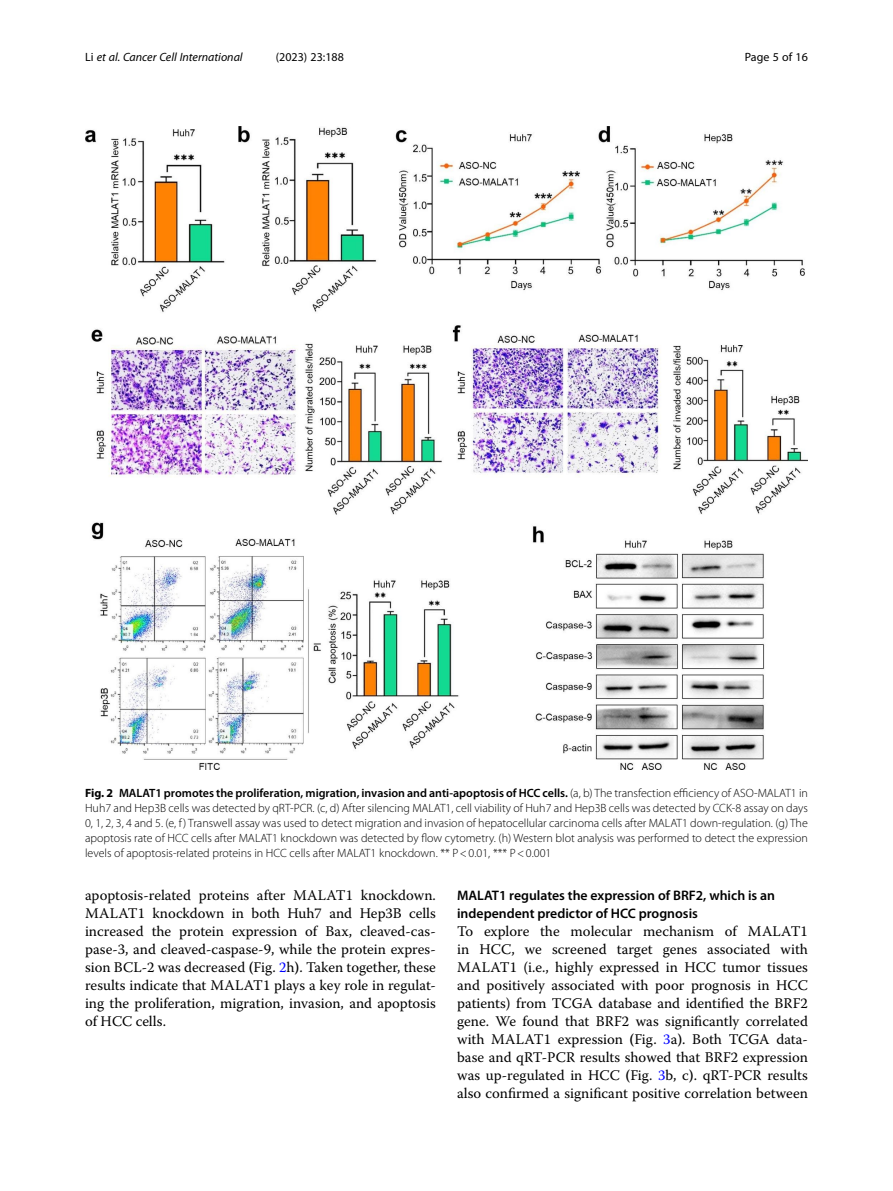
<style>
.page{position:relative;width:893px;height:1191px;background:#fff}
.page>*{position:absolute;margin:0;border:0;box-sizing:border-box;transform-origin:0 0}
.Body_Text{font:14.7px/18px "Warnock Pro";color:#000;text-align:justify}
.Head_2{font:600 13.8px/18px "Myriad Pro";color:#000}
.Figure_Caption{font:300 12px/15px "Myriad Pro";color:#000;text-align:justify}
.t1{font:italic 12px "Myriad Pro";color:#000}
.t2{font:12px "Myriad Pro";color:#000}
.s1{font-style:normal}
.s2{font-weight:700}
.s3{font-weight:600}
.s4{color:#00f}
</style>
<div class="page">
<img style="left:85px;top:126px;width:723px;height:644px">
<p class="t1" style="left:85px;top:50px;width:159px"><span class="s1">Li</span> et al. Cancer Cell International</p>
<p class="t2" style="left:276px;top:50px;width:70px">(2023) 23:188</p>
<p class="t2" style="left:745px;top:50px;width:65px">Page 5 of 16</p>
<p class="Figure_Caption" style="left:85px;top:785px;width:724px"><span class="s2">Fig. 2</span> <span class="s3">MALAT1 promotes the proliferation, migration, invasion and anti-apoptosis of HCC cells.</span> (a, b) The transfection efficiency of ASO-MALAT1 in Huh7 and Hep3B cells was detected by qRT-PCR. (c, d) After silencing MALAT1, cell viability of Huh7 and Hep3B cells was detected by CCK-8 assay on days 0, 1, 2, 3, 4 and 5. (e, f ) Transwell assay was used to detect migration and invasion of hepatocellular carcinoma cells after MALAT1 down-regulation. (g) The apoptosis rate of HCC cells after MALAT1 knockdown was detected by flow cytometry. (h) Western blot analysis was performed to detect the expression levels of apoptosis-related proteins in HCC cells after MALAT1 knockdown. ** P&lt;0.01, *** P&lt;0.001</p>
<p class="Body_Text" style="left:85px;top:886px;width:352px">apoptosis-related proteins after MALAT1 knockdown.<br>MALAT1 knockdown in both Huh7 and Hep3B cells increased the protein expression of Bax, cleaved-cas&shy;pase-3, and cleaved-caspase-9, while the protein expres&shy;sion BCL-2 was decreased <span class="s3">(</span>Fig. <span class="s4">2</span>h<span class="s3">)</span>. Taken together, these results indicate that MALAT1 plays a key role in regulat&shy;ing the proliferation, migration, invasion, and apoptosis of HCC cells.</p>
<p class="Head_2" style="left:457px;top:886px;width:319px">MALAT1 regulates the expression of BRF2, which is an independent predictor of HCC prognosis</p>
<p class="Body_Text" style="left:457px;top:922px;width:352px">To explore the molecular mechanism of MALAT1 in HCC, we screened target genes associated with MALAT1 (i.e., highly expressed in HCC tumor tissues and positively associated with poor prognosis in HCC patients) from TCGA database and identified the BRF2 gene. We found that BRF2 was significantly correlated with MALAT1 expression <span class="s3">(</span>Fig. <span class="s4">3</span>a<span class="s3">)</span>. Both TCGA data&shy;base and qRT-PCR results showed that BRF2 expression was up-regulated in HCC <span class="s3">(</span>Fig. <span class="s4">3</span>b, c<span class="s3">)</span>. qRT-PCR results also confirmed a significant positive correlation between</p>
</div>
